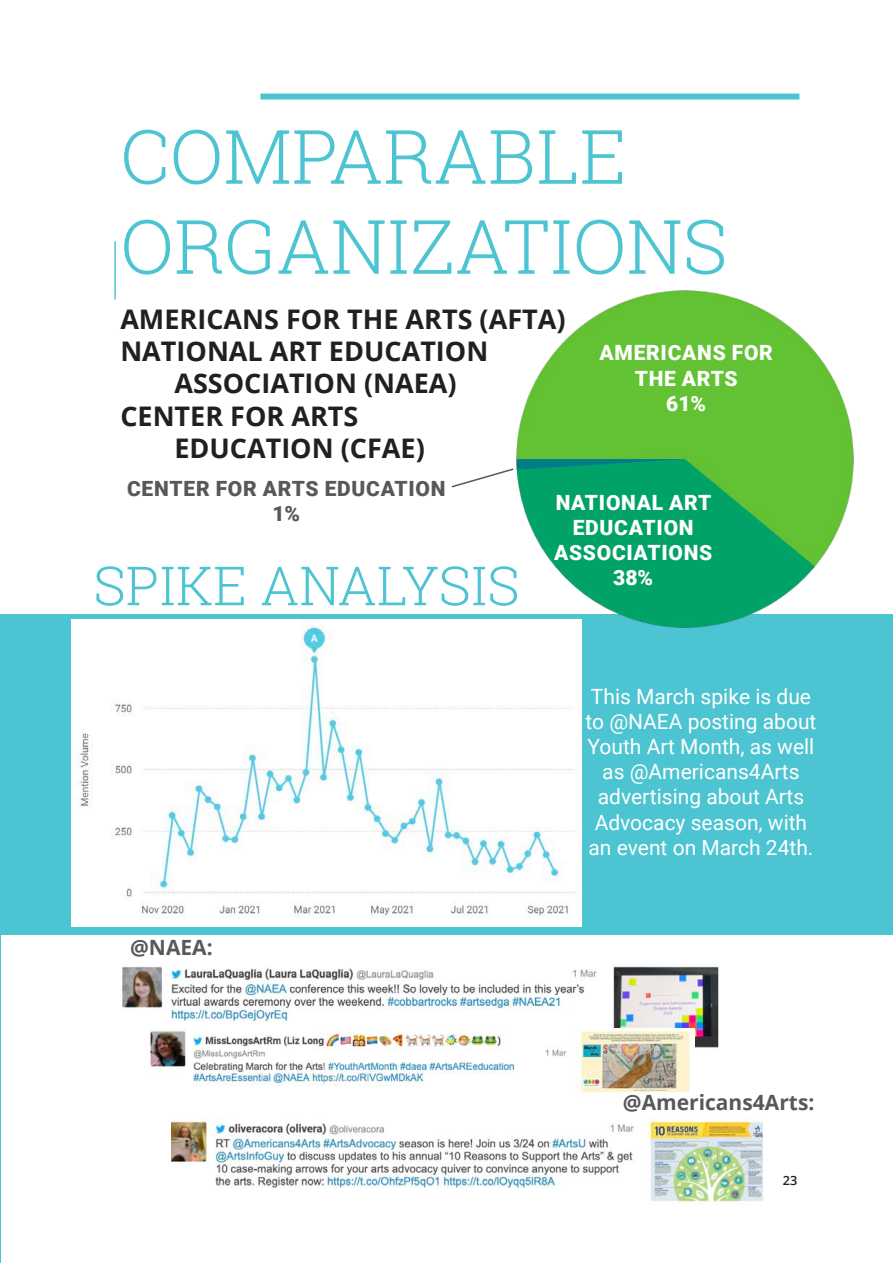
<style>
.page{position:relative;width:893px;height:1263px;background:#fff}
.page>*{position:absolute;margin:0;border:0;box-sizing:border-box;transform-origin:0 0}
.Page_Header_-_Blue{font:300 75px/90px "Roboto Slab";color:#4dc4d1}
.Page_Header_-_Blue-2{font:300 54px "Roboto Slab";color:#4dc4d1}
.Page_Header_-_Black{font:700 27px "Open Sans";color:#231f20}
.Page_Section_Title{font:21px/25.2px "Roboto";color:#fff;text-align:center}
.Page_Section_Title-2{font:900 21px/25.2px "Roboto";letter-spacing:.035em;color:#fff;text-align:center}
.Page_Section_Title-3{font:900 21px "Roboto";letter-spacing:.035em;color:#57585a}
.Page_Section_Title-4{font:700 21px "Open Sans";color:#57585a}
.t1{font:600 12.75px "Open Sans";color:#231f20}
</style>
<div class="page">
<div style="left:0;top:614px;width:892px;height:320px;background:#4dc4d1"></div>
<hr style="left:0;top:715px;width:1px;height:548px;background:#4dc4d1">
<hr style="left:114px;top:241px;width:2px;height:59px;background:#4dc4d1">
<div style="left:260px;top:94px;width:539px;height:6px;background:#4dc4d1"></div>
<img style="left:71px;top:619px;width:510px;height:308px">
<img style="left:122px;top:965px;width:597px;height:83px">
<img style="left:148px;top:1028px;width:547px;height:65px">
<img style="left:171px;top:1119px;width:591px;height:86px">
<img style="left:512px;top:290px;width:342px;height:348px">
<svg style="left:451px;top:467px;width:64px;height:22px"></svg>
<p class="Page_Header_-_Blue" style="left:120px;top:110px;width:609px">COMPARABLE<br>ORGANIZATIONS</p>
<p class="Page_Header_-_Black" style="left:120px;top:300px;width:447px">AMERICANS FOR THE ARTS (AFTA)</p>
<p class="Page_Header_-_Black" style="left:120px;top:332px;width:369px">NATIONAL ART EDUCATION</p>
<p class="Page_Header_-_Black" style="left:174px;top:365px;width:284px">ASSOCIATION (NAEA)</p>
<p class="Page_Header_-_Black" style="left:120px;top:397px;width:239px">CENTER FOR ARTS</p>
<p class="Page_Header_-_Black" style="left:174px;top:429px;width:252px">EDUCATION (CFAE)</p>
<p class="Page_Section_Title-2" style="left:599px;top:340px;width:175px">AMERICANS FOR<br>THE ARTS</p>
<p class="Page_Section_Title-2" style="left:666px;top:390px;width:41px">61%</p>
<p class="Page_Section_Title-3" style="left:127px;top:473px;width:320px">CENTER FOR ARTS EDUCATION</p>
<p class="Page_Section_Title-3" style="left:272px;top:499px;width:29px">1%</p>
<p class="Page_Header_-_Blue-2" style="left:94px;top:549px;width:428px">SPIKE ANALYSIS</p>
<p class="Page_Section_Title-4" style="left:130px;top:932px;width:84px">@NAEA:</p>
<p class="Page_Section_Title-2" style="left:554px;top:489px;width:160px">NATIONAL ART<br>EDUCATION<br>ASSOCIATIONS</p>
<p class="Page_Section_Title-2" style="left:613px;top:564px;width:41px">38%</p>
<p class="Page_Section_Title" style="left:585px;top:683px;width:232px">This March spike is due to @NAEA posting about<br>Youth Art Month, as well as @Americans4Arts advertising about Arts<br>Advocacy season, with an event on March 24th.</p>
<p class="Page_Section_Title-4" style="left:623px;top:1088px;width:193px">@Americans4Arts:</p>
<p class="t1" style="left:783px;top:1171px;width:16px">23</p>
</div>
